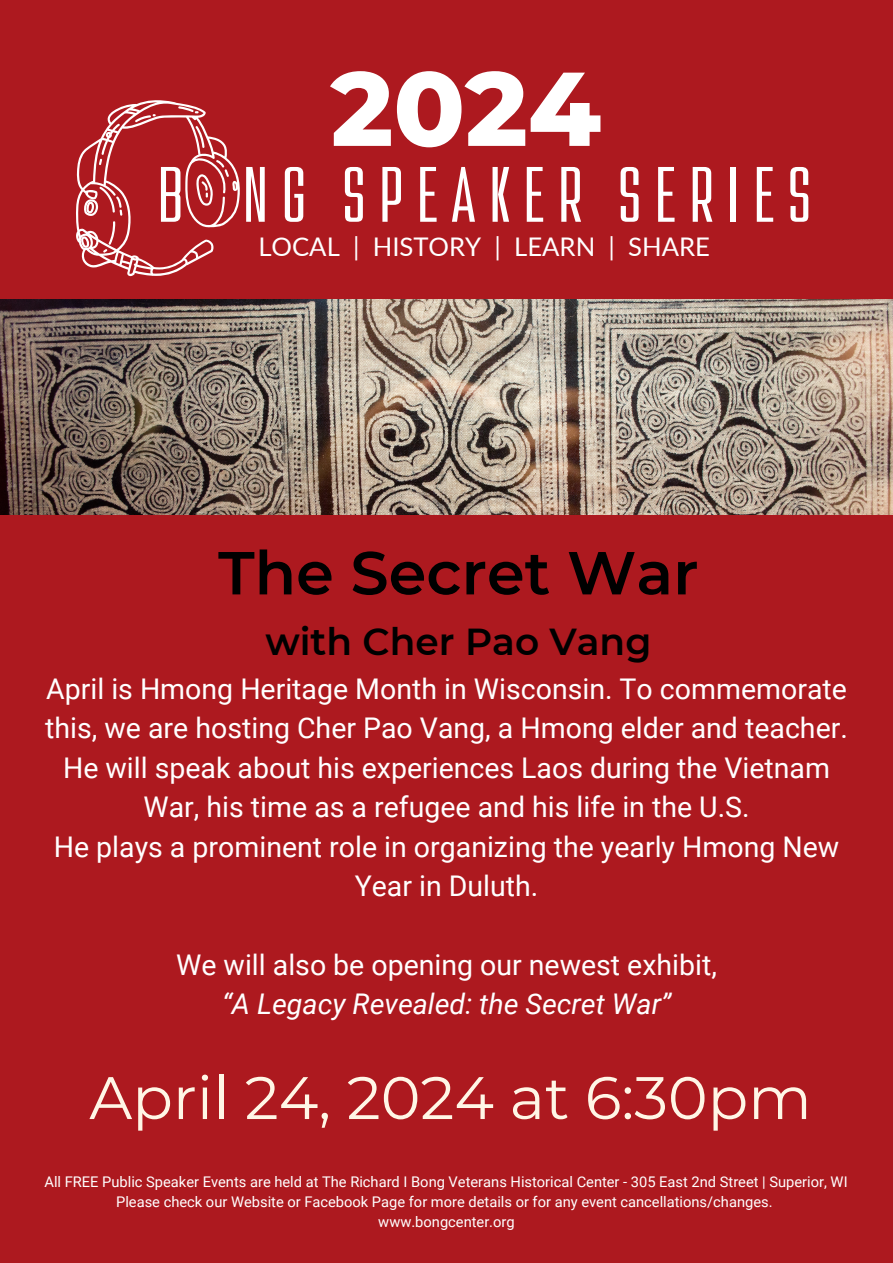
<style>
.page{position:relative;width:893px;height:1263px;background:#ad191f}
.page>*{position:absolute;margin:0;border:0;box-sizing:border-box;transform-origin:0 0}
.t1{font:800 104.7px "Montserrat";color:#fff}
.t2{font:condensed 70.8px "Kief Tek Regular Tall";letter-spacing:.185em;color:#fff}
.t3{font:600 60.53px "Montserrat";color:#000}
.t4{font:59.85px "Montserrat";color:#fff6e6}
.t5{font:600 37.5px "Montserrat";color:#000}
.t6{font:28.5px/39.4px "Roboto";color:#fff;text-align:center}
.t7{font:25.72px "Lato";color:#fff}
.t8{font:14.7px/20.2px "Roboto";color:#fff;text-align:center}
.s1{font-style:italic}
</style>
<div class="page">
<svg style="left:76px;top:100px;width:164px;height:176px"></svg>
<img style="left:0;top:300px;width:893px;height:214px">
<p class="t1" style="left:331px;top:45px;width:272px">2024</p>
<p class="t2" style="left:157px;top:169px;width:655px">B NG SPEAKER SERIES</p>
<h1 class="t7" style="left:258px;top:230px;width:453px">LOCAL | HISTORY | LEARN | SHARE</h1>
<h3 class="t3" style="left:218px;top:536px;width:482px">The Secret War</h3>
<h3 class="t5" style="left:265px;top:619px;width:387px">with Cher Pao Vang</h3>
<h4 class="t6" style="left:45px;top:670px;width:804px">April is Hmong Heritage Month in Wisconsin. To commemorate this, we are hosting Cher Pao Vang, a Hmong elder and teacher.<br>He will speak about his experiences Laos during the Vietnam War, his time as a refugee and his life in the U.S.<br>He plays a prominent role in organizing the yearly Hmong New Year in Duluth.</h4>
<h5 class="t6" style="left:176px;top:945px;width:542px">We will also be opening our newest exhibit, <span class="s1">“A Legacy Revealed: the Secret War”</span></h5>
<h2 class="t4" style="left:89px;top:1061px;width:724px">April 24, 2024 at 6:30pm</h2>
<p class="t8" style="left:44px;top:1172px;width:804px">All FREE Public Speaker Events are held at The Richard I Bong Veterans Historical Center - 305 East 2nd Street | Superior, WI<br>Please check our Website or Facebook Page for more details or for any event cancellations/changes.<br>www.bongcenter.org</p>
</div>
